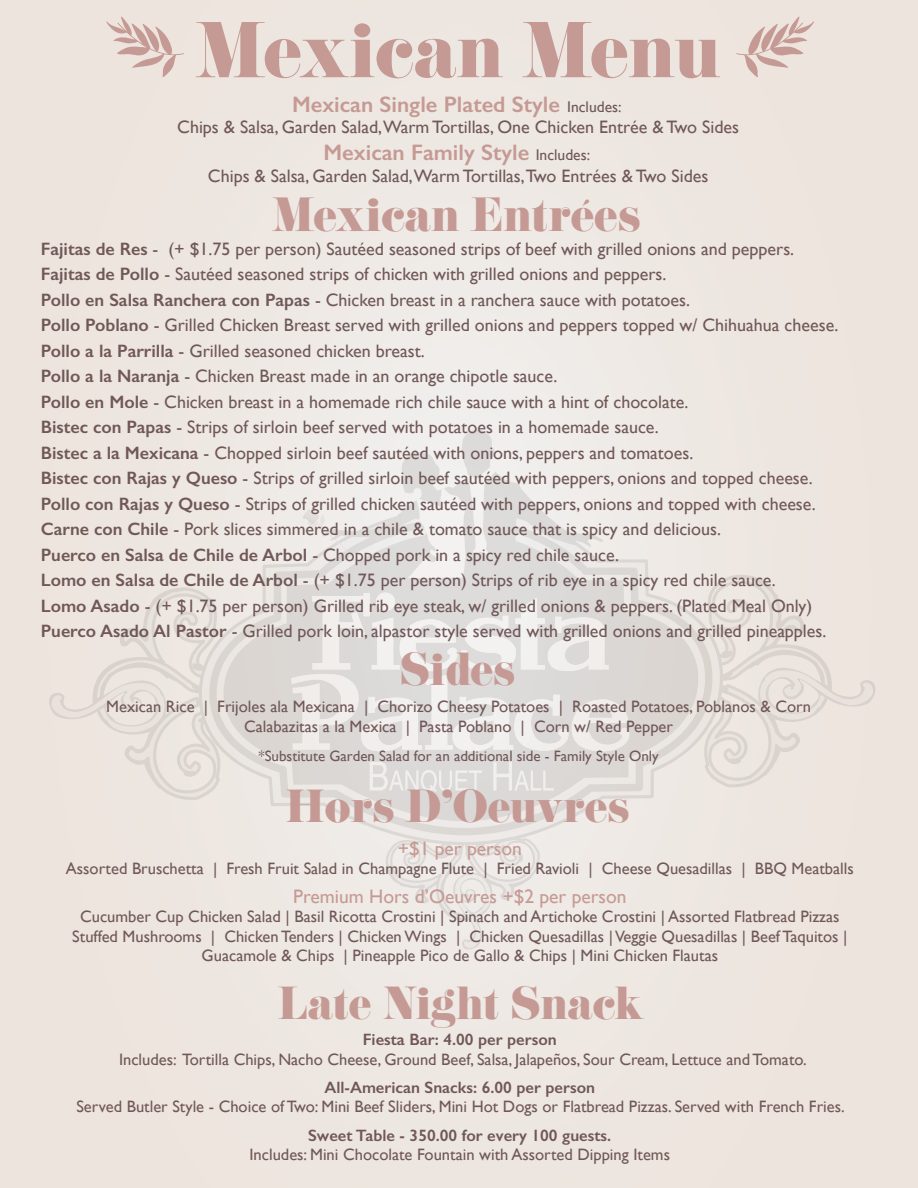
<style>
.page{position:relative;width:918px;height:1188px;background:#ede6e0}
.page>*{position:absolute;margin:0;border:0;box-sizing:border-box;transform-origin:0 0}
.t1{font:69px "Eloquent JF Pro";color:#c69a94}
.t2{font:42px "Eloquent JF Pro";color:#c69a94}
.t3{font:40.5px "Eloquent JF Pro";color:#c69a94}
.t4{font:600 22.5px "Gill Sans";color:#c69a94}
.t5{font:19.5px "Gill Sans";color:#c69a94}
.t6{font:18px/25.5px "Gill Sans";color:#705857}
.t7{font:16.5px/19.4px "Gill Sans";color:#705857;text-align:center}
.t8{font:600 16.5px "Gill Sans";color:#705857}
.t9{font:15px "Gill Sans";color:#705857}
.s1{font-weight:400;font-size:15.6px;color:#705857}
.s2{font-weight:600}
</style>
<div class="page">
<svg style="left:386px;top:845px;width:154px;height:104px"></svg>
<svg style="left:723px;top:575px;width:153px;height:212px"></svg>
<svg style="left:49px;top:587px;width:150px;height:213px"></svg>
<svg style="left:199px;top:580px;width:524px;height:265px"></svg>
<svg style="left:209px;top:580px;width:503px;height:255px"></svg>
<svg style="left:224px;top:560px;width:474px;height:261px;fill:#dbd9d8"></svg>
<svg style="left:278px;top:430px;width:351px;height:362px"></svg>
<svg style="left:106px;top:17px;width:78px;height:60px"></svg>
<svg style="left:736px;top:17px;width:78px;height:60px"></svg>
<h1 class="t1" style="left:196px;top:13px;width:526px">Mexican Menu</h1>
<p class="t4" style="left:292px;top:91px;width:331px">Mexican Single Plated Style <span class="s1">Includes:</span></p>
<p class="t6" style="left:177px;top:114px;width:563px">Chips &amp; Salsa, Garden Salad,Warm Tortillas, One Chicken Entrée &amp; Two Sides</p>
<p class="t4" style="left:323px;top:139px;width:268px">Mexican Family Style <span class="s1">Includes:</span></p>
<p class="t6" style="left:208px;top:163px;width:502px">Chips &amp; Salsa, Garden Salad,Warm Tortillas,Two Entrées &amp; Two Sides</p>
<h2 class="t2" style="left:272px;top:192px;width:370px">Mexican Entrées</h2>
<p class="t6" style="left:41px;top:236px;width:799px"><span class="s2">Fajitas de Res</span> - (+ $1.75 per person) Sautéed seasoned strips of beef with grilled onions and peppers.<br><span class="s2">Fajitas de Pollo</span> - Sautéed seasoned strips of chicken with grilled onions and peppers.<br><span class="s2">Pollo en Salsa Ranchera con Papas</span> - Chicken breast in a ranchera sauce with potatoes.<br><span class="s2">Pollo Poblano</span> - Grilled Chicken Breast served with grilled onions and peppers topped w/ Chihuahua cheese.<br><span class="s2">Pollo a la Parrilla</span> - Grilled seasoned chicken breast.<br><span class="s2">Pollo a la Naranja</span> - Chicken Breast made in an orange chipotle sauce.<br><span class="s2">Pollo en Mole</span> - Chicken breast in a homemade rich chile sauce with a hint of chocolate.<br><span class="s2">Bistec con Papas</span> - Strips of sirloin beef served with potatoes in a homemade sauce.<br><span class="s2">Bistec a la Mexicana</span> - Chopped sirloin beef sautéed with onions, peppers and tomatoes.<br><span class="s2">Bistec con Rajas y Queso</span> - Strips of grilled sirloin beef sautéed with peppers, onions and topped cheese.<br><span class="s2">Pollo con Rajas y Queso</span> - Strips of grilled chicken sautéed with peppers, onions and topped with cheese.<br><span class="s2">Carne con Chile</span> - Pork slices simmered in a chile &amp; tomato sauce that is spicy and delicious.<br><span class="s2">Puerco en Salsa de Chile de Arbol</span> - Chopped pork in a spicy red chile sauce.<br><span class="s2">Lomo en Salsa de Chile de Arbol</span> - (+ $1.75 per person) Strips of rib eye in a spicy red chile sauce.<br><span class="s2">Lomo Asado</span> - (+ $1.75 per person) Grilled rib eye steak, w/ grilled onions &amp; peppers. (Plated Meal Only)<br><span class="s2">Puerco Asado Al Pastor</span> - Grilled pork loin, alpastor style served with grilled onions and grilled pineapples.</p>
<h3 class="t3" style="left:400px;top:647px;width:117px">Sides</h3>
<p class="t7" style="left:106px;top:697px;width:706px;line-height:19.8px">Mexican Rice | Frijoles ala Mexicana | Chorizo Cheesy Potatoes | Roasted Potatoes, Poblanos &amp; Corn<br>Calabazitas a la Mexica | Pasta Poblano | Corn w/ Red Pepper</p>
<p class="t9" style="left:258px;top:747px;width:402px">*Substitute Garden Salad for an additional side - Family Style Only</p>
<h3 class="t3" style="left:286px;top:784px;width:345px">Hors D’Oeuvres</h3>
<p class="t5" style="left:398px;top:837px;width:126px">+$1 per person</p>
<p class="t7" style="left:66px;top:859px;width:789px">Assorted Bruschetta | Fresh Fruit Salad in Champagne Flute | Fried Ravioli | Cheese Quesadillas | BBQ Meatballs</p>
<p class="t5" style="left:293px;top:885px;width:335px">Premium Hors d’Oeuvres +$2 per person</p>
<p class="t7" style="left:72px;top:907px;width:777px">Cucumber Cup Chicken Salad | Basil Ricotta Crostini | Spinach and Artichoke Crostini | Assorted Flatbread Pizzas<br>Stuffed Mushrooms | Chicken Tenders | Chicken Wings | Chicken Quesadillas | Veggie Quesadillas | Beef Taquitos |<br>Guacamole &amp; Chips | Pineapple Pico de Gallo &amp; Chips | Mini Chicken Flautas</p>
<h3 class="t3" style="left:278px;top:982px;width:368px">Late Night Snack</h3>
<p class="t8" style="left:363px;top:1029px;width:195px">Fiesta Bar: 4.00 per person</p>
<p class="t7" style="left:119px;top:1049px;width:689px">Includes: Tortilla Chips, Nacho Cheese, Ground Beef, Salsa, Jalapeños, Sour Cream, Lettuce and Tomato.</p>
<p class="t8" style="left:324px;top:1078px;width:272px">All-American Snacks: 6.00 per person</p>
<p class="t7" style="left:76px;top:1097px;width:770px">Served Butler Style - Choice of Two: Mini Beef Sliders, Mini Hot Dogs or Flatbread Pizzas. Served with French Fries.</p>
<p class="t8" style="left:308px;top:1125px;width:305px">Sweet Table - 350.00 for every 100 guests.</p>
<p class="t7" style="left:249px;top:1145px;width:422px">Includes: Mini Chocolate Fountain with Assorted Dipping Items</p>
</div>
